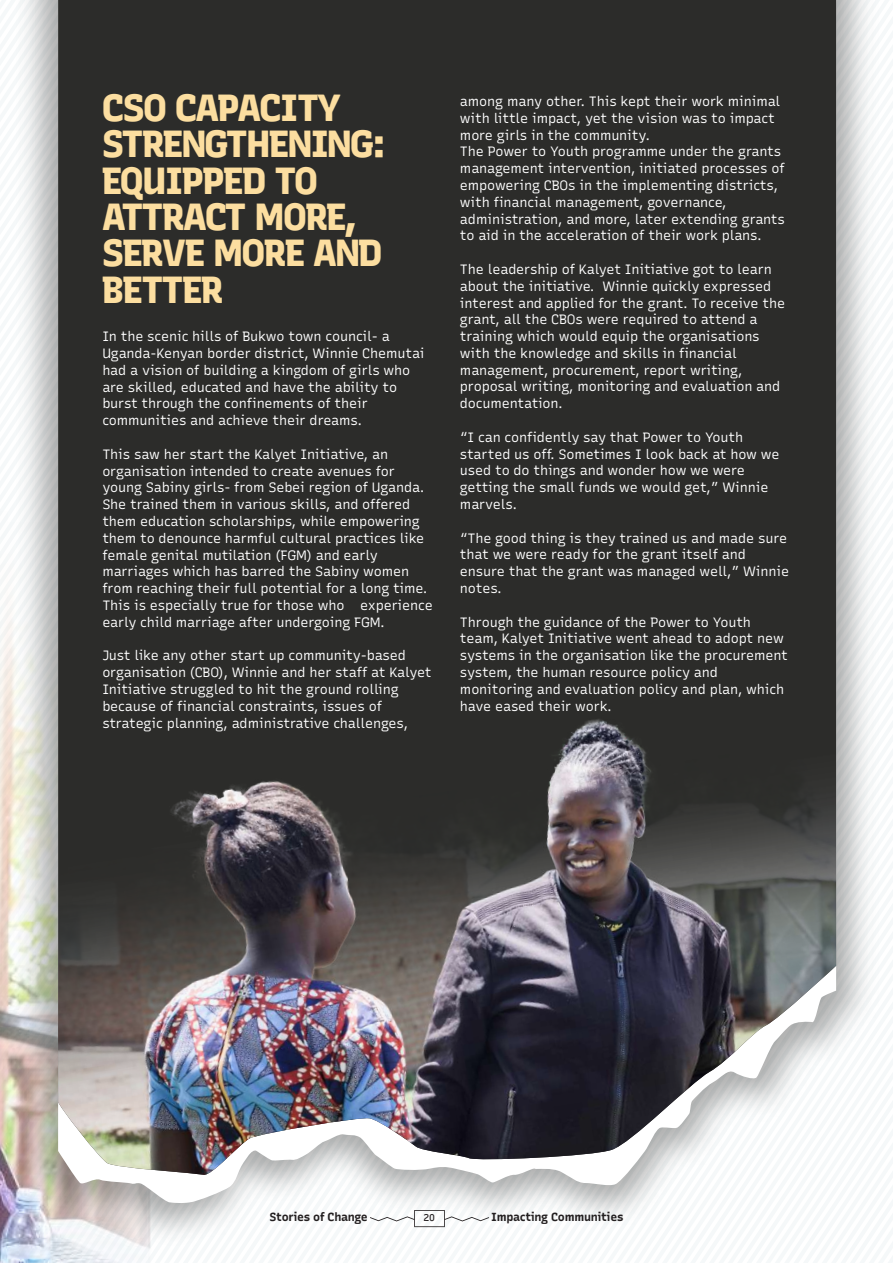
<style>
.page{position:relative;width:893px;height:1263px;background:#fff}
.page>*{position:absolute;margin:0;border:0;box-sizing:border-box;transform-origin:0 0}
.t1{font:300 37.65px/36.3px "Recursive Sans Linear";letter-spacing:-.05em;color:#fcdea0}
.t2{font:300 13.5px/16.8px "Recursive Sans Linear";letter-spacing:-.01em;color:#fff}
.t3{font:700 11.7px "Recursive";letter-spacing:-.025em;color:#231f20}
.t4{font:500 9.75px "Recursive";color:#231f20}
</style>
<div class="page">
<img style="left:0;top:0;width:879px;height:1263px">
<div style="left:58px;top:0;width:778px;height:592px;background:#2c2c2a"></div>
<img style="left:58px;top:592px;width:778px;height:584px">
<svg style="left:370px;top:1169px;width:509px;height:94px"></svg>
<h1 class="t1" style="left:102px;top:88px;width:286px">CSO CAPACITY<br>STRENGTHENING:<br>EQUIPPED TO<br>ATTRACT MORE,<br>SERVE MORE AND<br>BETTER</h1>
<p class="t2" style="left:102px;top:327px;width:324px">In the scenic hills of Bukwo town council- a Uganda-Kenyan border district, Winnie Chemutai had a vision of building a kingdom of girls who are skilled, educated and have the ability to burst through the confinements of their communities and achieve their dreams.</p>
<p class="t2" style="left:102px;top:445px;width:332px">This saw her start the Kalyet Initiative, an organisation intended to create avenues for young Sabiny girls- from Sebei region of Uganda.<br>She trained them in various skills, and offered them education scholarships, while empowering them to denounce harmful cultural practices like female genital mutilation (FGM) and early marriages which has barred the Sabiny women from reaching their full potential for a long time.<br>This is especially true for those who experience early child marriage after undergoing FGM.</p>
<p class="t2" style="left:102px;top:647px;width:331px">Just like any other start up community-based organisation (CBO), Winnie and her staff at Kalyet Initiative struggled to hit the ground rolling because of financial constraints, issues of strategic planning, administrative challenges,</p>
<p class="t2" style="left:460px;top:92px;width:327px">among many other. This kept their work minimal with little impact, yet the vision was to impact more girls in the community.<br>The Power to Youth programme under the grants management intervention, initiated processes of empowering CBOs in the implementing districts, with financial management, governance, administration, and more, later extending grants to aid in the acceleration of their work plans.</p>
<p class="t2" style="left:460px;top:260px;width:327px">The leadership of Kalyet Initiative got to learn about the initiative. Winnie quickly expressed interest and applied for the grant. To receive the grant, all the CBOs were required to attend a training which would equip the organisations with the knowledge and skills in financial management, procurement, report writing, proposal writing, monitoring and evaluation and documentation.</p>
<p class="t2" style="left:460px;top:428px;width:321px">“I can confidently say that Power to Youth started us off. Sometimes I look back at how we used to do things and wonder how we were getting the small funds we would get,” Winnie marvels.</p>
<p class="t2" style="left:460px;top:529px;width:331px">“The good thing is they trained us and made sure that we were ready for the grant itself and ensure that the grant was managed well,” Winnie notes.</p>
<p class="t2" style="left:460px;top:613px;width:329px">Through the guidance of the Power to Youth team, Kalyet Initiative went ahead to adopt new systems in the organisation like the procurement system, the human resource policy and monitoring and evaluation policy and plan, which have eased their work.</p>
<p class="t3" style="left:269px;top:1208px;width:100px">Stories of Change</p>
<p class="t4" style="left:423px;top:1210px;width:13px">20</p>
<p class="t3" style="left:491px;top:1208px;width:134px">Impacting Communities</p>
</div>
